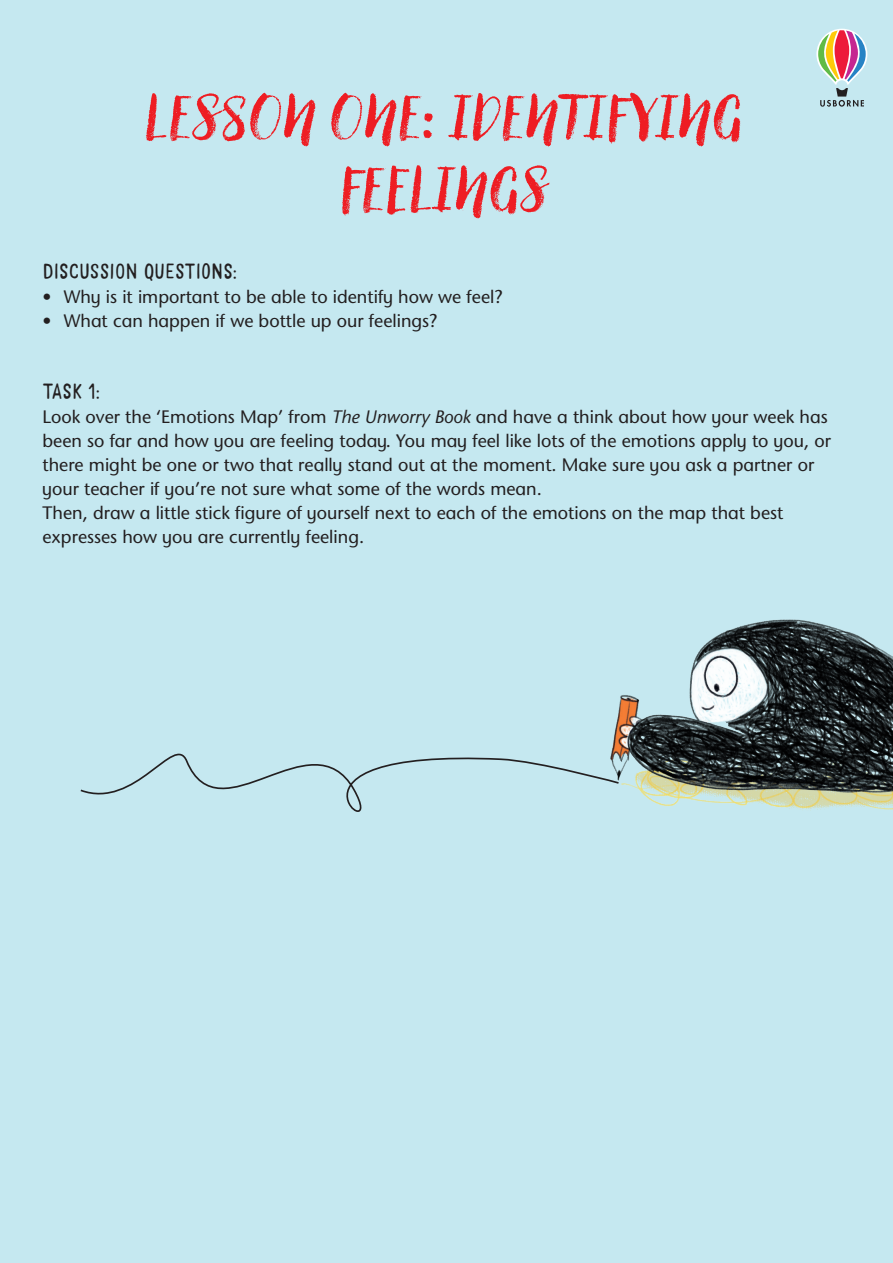
<style>
.page{position:relative;width:893px;height:1263px;background:#c5e8f0}
.page>*{position:absolute;margin:0;border:0;box-sizing:border-box;transform-origin:0 0}
.Paragraph_Style_2{font:60px/72px "Canvas Script";color:#ee1d23;text-align:center}
.Paragraph_Style_1{font:21px "Mr Dodo Light Rounded";color:#231f20}
.Main_Para{font:18px/24px "Stone Sans Infant Medium";color:#231f20}
.s1{font-family:"Stone Sans Std";font-weight:500;font-style:italic}
</style>
<div class="page">
<svg style="left:816px;top:29px;width:51px;height:78px"></svg>
<img style="left:611px;top:619px;width:282px;height:192px">
<svg style="left:81px;top:754px;width:538px;height:58px"></svg>
<p class="Paragraph_Style_2" style="left:147px;top:83px;width:601px">LESSON ONE: IDENTIFYING<br>FEELINGS</p>
<p class="Paragraph_Style_1" style="left:43px;top:258px;width:195px">DISCUSSION QUESTIONS:</p>
<p class="Main_Para" style="left:43px;top:285px;width:462px">• Why is it important to be able to identify how we feel?</p>
<p class="Main_Para" style="left:43px;top:309px;width:397px">• What can happen if we bottle up our feelings?</p>
<p class="Paragraph_Style_1" style="left:43px;top:378px;width:58px">TASK 1:</p>
<p class="Main_Para" style="left:43px;top:405px;width:790px">Look over the ‘Emotions Map’ from <span class="s1">The Unworry Book</span> and have a think about how your week has been so far and how you are feeling today. You may feel like lots of the emotions apply to you, or there might be one or two that really stand out at the moment. Make sure you ask a partner or your teacher if you’re not sure what some of the words mean.</p>
<p class="Main_Para" style="left:43px;top:501px;width:742px">Then, draw a little stick figure of yourself next to each of the emotions on the map that best expresses how you are currently feeling.</p>
</div>
